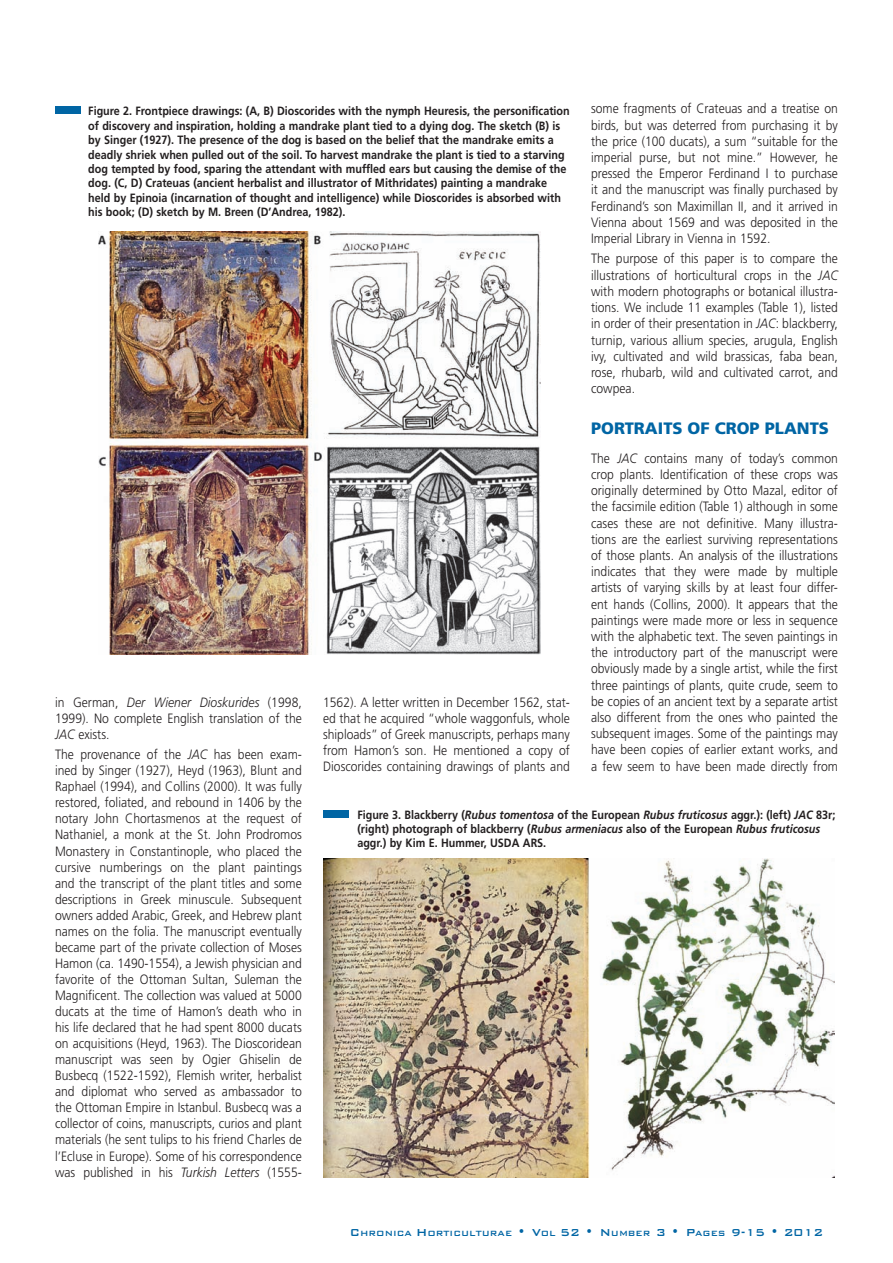
<style>
.page{position:relative;width:893px;height:1263px;background:#fff}
.page>*{position:absolute;margin:0;border:0;box-sizing:border-box;transform-origin:0 0}
.t1{font:900 16.5px "Frutiger LT Std";color:#0065a4}
.t2{font:300 13.5px/16.2px "Frutiger LT Std";color:#231f20;text-align:justify;scale:.9 1}
.t3{font:700 12px/14.4px "Frutiger LT Std";color:#231f20;scale:.9 1}
.t4{font:500 10.2px "Bank Gothic BT";color:#0065a4;scale:.95 1}
.s1{font-style:italic}
.s2{font-size:13.5px}
</style>
<div class="page">
<div style="left:55px;top:106px;width:25px;height:8px;background:#0065a4"></div>
<img style="left:99px;top:231px;width:441px;height:423px">
<div style="left:324px;top:810px;width:25px;height:7px;background:#0065a4"></div>
<img style="left:324px;top:859px;width:510px;height:319px">
<p class="t2" style="left:591px;top:102px;width:276px">some fragments of Crateuas and a treatise on birds, but was deterred from purchasing it by the price (100 ducats), a sum “suitable for the imperial purse, but not mine.” However, he pressed the Emperor Ferdinand I to purchase it and the manuscript was finally purchased by Ferdinand’s son Maximillan II, and it arrived in Vienna about 1569 and was deposited in the Imperial Library in Vienna in 1592.</p>
<p class="t2" style="left:591px;top:252px;width:276px">The purpose of this paper is to compare the illustrations of horticultural crops in the <span class="s1">JAC </span>with modern photographs or botanical illustra&shy;tions. We include 11 examples (Table 1), listed in order of their presentation in <span class="s1">JAC</span>: blackberry, turnip, various allium species, arugula, English ivy, cultivated and wild brassicas, faba bean, rose, rhubarb, wild and cultivated carrot, and cowpea.</p>
<p class="t1" style="left:591px;top:421px;width:239px">PORTRAITS OF CROP PLANTS</p>
<p class="t2" style="left:591px;top:451px;width:276px">The <span class="s1">JAC</span> contains many of today’s common crop plants. Identification of these crops was originally determined by Otto Mazal, editor of the facsimile edition (Table 1) although in some cases these are not definitive. Many illustra&shy;tions are the earliest surviving representations of those plants. An analysis of the illustrations indicates that they were made by multiple artists of varying skills by at least four differ&shy;ent hands (Collins, 2000). It appears that the paintings were made more or less in sequence with the alphabetic text. The seven paintings in the introductory part of the manuscript were obviously made by a single artist, while the first three paintings of plants, quite crude, seem to be copies of an ancient text by a separate artist also different from the ones who painted the subsequent images. Some of the paintings may have been copies of earlier extant works, and a few seem to have been made directly from</p>
<p class="t3" style="left:88px;top:105px;width:536px">Figure 2. Frontpiece drawings: (A, B) Dioscorides with the nymph Heuresis, the personification of discovery and inspiration, holding a mandrake plant tied to a dying dog. The sketch (B) is by Singer (1927). The presence of the dog is based on the belief that the mandrake emits a deadly shriek when pulled out of the soil. To harvest mandrake the plant is tied to a starving dog tempted by food, sparing the attendant with muffled ears but causing the demise of the dog. (C, D) Crateuas (ancient herbalist and illustrator of Mithridates) painting a mandrake held by Epinoia (incarnation of thought and intelligence) while Dioscorides is absorbed with his book; (D) sketch by M. Breen (D’Andrea, 1982).</p>
<p class="t2" style="left:55px;top:695px;width:276px">in German, <span class="s1">Der Wiener Dioskurides</span> (1998, 1999). No complete English translation of the <span class="s1">JAC</span> exists.</p>
<p class="t2" style="left:55px;top:748px;width:276px">The provenance of the <span class="s1">JAC</span> has been exam&shy;ined by Singer (1927), Heyd (1963), Blunt and Raphael (1994), and Collins (2000). It was fully restored, foliated, and rebound in 1406 by the notary John Chortasmenos at the request of Nathaniel, a monk at the St. John Prodromos Monastery in Constantinople, who placed the cursive numberings on the plant paintings and the transcript of the plant titles and some descriptions in Greek minuscule. Subsequent owners added Arabic, Greek, and Hebrew plant names on the folia. The manuscript eventually became part of the private collection of Moses Hamon (ca. 1490-1554), a Jewish physician and favorite of the Ottoman Sultan, Suleman the Magnificent. The collection was valued at 5000 ducats at the time of Hamon’s death who in his life declared that he had spent 8000 ducats on acquisitions (Heyd, 1963). The Dioscoridean manuscript was seen by Ogier Ghiselin de Busbecq (1522-1592), Flemish writer, herbalist and diplomat who served as ambassador to the Ottoman Empire in Istanbul. Busbecq was a collector of coins, manuscripts, curios and plant materials (he sent tulips to his friend Charles de l’Ecluse in Europe). Some of his correspondence was published in his <span class="s1">Turkish Letters</span> (1555-</p>
<p class="t2" style="left:323px;top:695px;width:276px">1562). A letter written in December 1562, stat&shy;ed that he acquired “whole waggonfuls, whole shiploads” of Greek manuscripts, perhaps many from Hamon’s son. He mentioned a copy of Dioscorides containing drawings of plants and</p>
<p class="t3" style="left:357px;top:808px;width:532px">Figure 3. Blackberry (<span class="s1">Rubus tomentosa</span> of the European <span class="s1">Rubus fruticosus</span> aggr.): (left) <span class="s1">JAC</span> 83r; (right) photograph of blackberry (<span class="s1">Rubus armeniacus</span> also of the European <span class="s1">Rubus fruticosus </span>aggr.) by Kim E. Hummer, USDA ARS.</p>
<p class="t4" style="left:350px;top:1227px;width:500px"><span class="s2">C</span>HRONICA <span class="s2">H</span>ORTICULTURAE <span class="s2">• V</span>OL <span class="s2">52 • N</span>UMBER <span class="s2">3 • P</span>AGES <span class="s2">9-15 • 2012</span></p>
</div>
